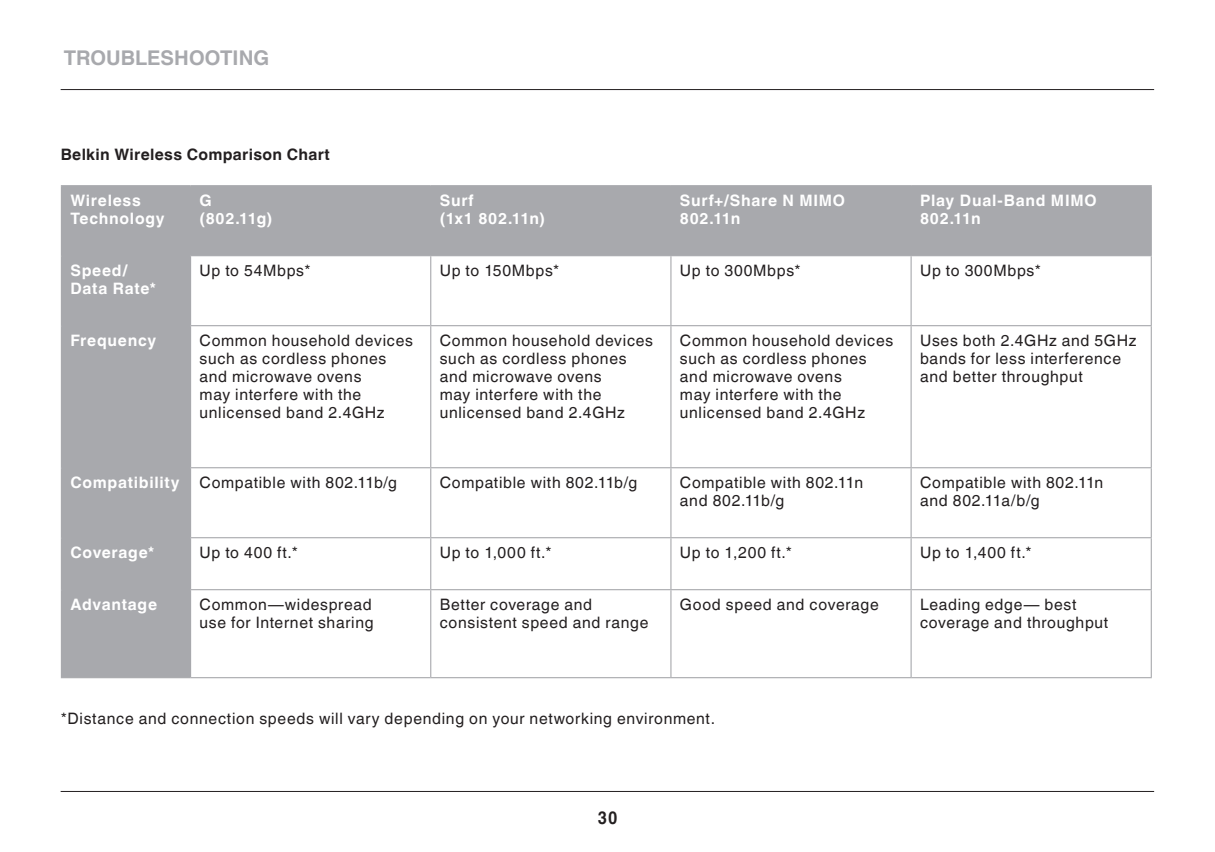
<style>
.page{position:relative;width:1215px;height:852px;background:#fff}
.page>*{position:absolute;margin:0;border:0;box-sizing:border-box;transform-origin:0 0}
.t1{font:700 20.25px "Helvetica World";color:#a8a9ad}
.t2{font:700 18px "Helvetica World";color:#231f20;scale:.9 1}
.body_plain{font:15.75px/18px "Helvetica World";letter-spacing:.045em;color:#231f20}
.body_subheaders{font:700 15.75px/18px "Helvetica World";letter-spacing:.045em;color:#fff}
.t3{font:700 15.75px "Helvetica World";letter-spacing:.02em;color:#231f20}
</style>
<div class="page">
<hr style="left:61px;top:790px;width:1093px;height:1px;background:#231f20">
<hr style="left:61px;top:89px;width:1093px;height:1px;background:#231f20">
<div style="left:62px;top:186px;width:128px;height:490px;background:#a8a9ad"></div>
<div style="left:191px;top:186px;width:960px;height:69px;background:#a8a9ad"></div>
<hr style="left:61px;top:185px;width:130px;height:1px;background:#a8a9ad">
<hr style="left:61px;top:186px;width:1px;height:69px;background:#a8a9ad">
<hr style="left:191px;top:185px;width:240px;height:1px;background:#a8a9ad">
<hr style="left:190px;top:186px;width:1px;height:69px;background:#a8a9ad">
<hr style="left:431px;top:185px;width:240px;height:1px;background:#a8a9ad">
<hr style="left:430px;top:186px;width:1px;height:69px;background:#a8a9ad">
<hr style="left:671px;top:185px;width:240px;height:1px;background:#a8a9ad">
<hr style="left:670px;top:186px;width:2px;height:69px;background:#a8a9ad">
<hr style="left:911px;top:185px;width:241px;height:1px;background:#a8a9ad">
<hr style="left:911px;top:186px;width:1px;height:69px;background:#a8a9ad">
<hr style="left:1151px;top:186px;width:1px;height:69px;background:#a8a9ad">
<hr style="left:61px;top:255px;width:130px;height:1px;background:#a8a9ad">
<hr style="left:61px;top:256px;width:1px;height:69px;background:#a8a9ad">
<hr style="left:191px;top:255px;width:240px;height:1px;background:#a8a9ad">
<hr style="left:190px;top:256px;width:1px;height:69px;background:#a8a9ad">
<hr style="left:431px;top:255px;width:240px;height:1px;background:#a8a9ad">
<hr style="left:430px;top:256px;width:1px;height:69px;background:#a8a9ad">
<hr style="left:671px;top:255px;width:240px;height:1px;background:#a8a9ad">
<hr style="left:670px;top:256px;width:2px;height:69px;background:#a8a9ad">
<hr style="left:911px;top:255px;width:241px;height:1px;background:#a8a9ad">
<hr style="left:911px;top:256px;width:1px;height:69px;background:#a8a9ad">
<hr style="left:1151px;top:256px;width:1px;height:69px;background:#a8a9ad">
<hr style="left:61px;top:325px;width:130px;height:1px;background:#a8a9ad">
<hr style="left:61px;top:326px;width:1px;height:141px;background:#a8a9ad">
<hr style="left:191px;top:325px;width:240px;height:1px;background:#a8a9ad">
<hr style="left:190px;top:326px;width:1px;height:141px;background:#a8a9ad">
<hr style="left:431px;top:325px;width:240px;height:1px;background:#a8a9ad">
<hr style="left:430px;top:326px;width:1px;height:141px;background:#a8a9ad">
<hr style="left:671px;top:325px;width:240px;height:1px;background:#a8a9ad">
<hr style="left:670px;top:326px;width:2px;height:141px;background:#a8a9ad">
<hr style="left:911px;top:325px;width:241px;height:1px;background:#a8a9ad">
<hr style="left:911px;top:326px;width:1px;height:141px;background:#a8a9ad">
<hr style="left:1151px;top:326px;width:1px;height:141px;background:#a8a9ad">
<hr style="left:61px;top:467px;width:130px;height:1px;background:#a8a9ad">
<hr style="left:61px;top:468px;width:1px;height:69px;background:#a8a9ad">
<hr style="left:191px;top:467px;width:240px;height:1px;background:#a8a9ad">
<hr style="left:190px;top:468px;width:1px;height:69px;background:#a8a9ad">
<hr style="left:431px;top:467px;width:240px;height:1px;background:#a8a9ad">
<hr style="left:430px;top:468px;width:1px;height:69px;background:#a8a9ad">
<hr style="left:671px;top:467px;width:240px;height:1px;background:#a8a9ad">
<hr style="left:670px;top:468px;width:2px;height:69px;background:#a8a9ad">
<hr style="left:911px;top:467px;width:241px;height:1px;background:#a8a9ad">
<hr style="left:911px;top:468px;width:1px;height:69px;background:#a8a9ad">
<hr style="left:1151px;top:468px;width:1px;height:69px;background:#a8a9ad">
<hr style="left:61px;top:537px;width:130px;height:1px;background:#a8a9ad">
<hr style="left:61px;top:538px;width:1px;height:50px;background:#a8a9ad">
<hr style="left:191px;top:537px;width:240px;height:1px;background:#a8a9ad">
<hr style="left:190px;top:538px;width:1px;height:50px;background:#a8a9ad">
<hr style="left:431px;top:537px;width:240px;height:1px;background:#a8a9ad">
<hr style="left:430px;top:538px;width:1px;height:50px;background:#a8a9ad">
<hr style="left:671px;top:537px;width:240px;height:1px;background:#a8a9ad">
<hr style="left:670px;top:538px;width:2px;height:50px;background:#a8a9ad">
<hr style="left:911px;top:537px;width:241px;height:1px;background:#a8a9ad">
<hr style="left:911px;top:538px;width:1px;height:50px;background:#a8a9ad">
<hr style="left:1151px;top:538px;width:1px;height:50px;background:#a8a9ad">
<hr style="left:61px;top:588px;width:130px;height:2px;background:#a8a9ad">
<hr style="left:61px;top:590px;width:1px;height:86px;background:#a8a9ad">
<hr style="left:191px;top:588px;width:240px;height:2px;background:#a8a9ad">
<hr style="left:190px;top:590px;width:1px;height:86px;background:#a8a9ad">
<hr style="left:431px;top:588px;width:240px;height:2px;background:#a8a9ad">
<hr style="left:430px;top:590px;width:1px;height:86px;background:#a8a9ad">
<hr style="left:671px;top:588px;width:240px;height:2px;background:#a8a9ad">
<hr style="left:670px;top:590px;width:2px;height:86px;background:#a8a9ad">
<hr style="left:911px;top:588px;width:241px;height:2px;background:#a8a9ad">
<hr style="left:911px;top:590px;width:1px;height:86px;background:#a8a9ad">
<hr style="left:1151px;top:590px;width:1px;height:86px;background:#a8a9ad">
<hr style="left:61px;top:676px;width:130px;height:1px;background:#a8a9ad">
<hr style="left:191px;top:676px;width:240px;height:1px;background:#a8a9ad">
<hr style="left:431px;top:676px;width:240px;height:1px;background:#a8a9ad">
<hr style="left:671px;top:676px;width:240px;height:1px;background:#a8a9ad">
<hr style="left:911px;top:676px;width:241px;height:1px;background:#a8a9ad">
<p class="t1" style="left:64px;top:46px;width:141px">Trou bleshoot</p>
<p class="t1" style="left:233px;top:46px;width:38px">ing</p>
<p class="t3" style="left:61px;top:145px;width:271px">Belkin Wireless Comparison Chart</p>
<p class="body_subheaders" style="left:70px;top:191px;width:96px">Wireless<br>Technology</p>
<p class="body_subheaders" style="left:200px;top:191px;width:74px">G (802.11g)</p>
<p class="body_subheaders" style="left:440px;top:191px;width:107px">Surf<br>(1x1 802.11n)</p>
<p class="body_subheaders" style="left:680px;top:191px;width:167px">Surf+/Share N MIMO<br>802.11n</p>
<p class="body_subheaders" style="left:920px;top:191px;width:178px">Play Dual-Band MIMO<br>802.11n</p>
<p class="body_subheaders" style="left:70px;top:261px;width:87px">Speed/<br>Data Rate*</p>
<p class="body_plain" style="left:200px;top:261px;width:112px">Up to 54Mbps*</p>
<p class="body_plain" style="left:440px;top:261px;width:121px">Up to 150Mbps*</p>
<p class="body_plain" style="left:680px;top:261px;width:122px">Up to 300Mbps*</p>
<p class="body_plain" style="left:920px;top:261px;width:122px">Up to 300Mbps*</p>
<p class="body_subheaders" style="left:70px;top:331px;width:87px">Frequency</p>
<p class="body_plain" style="left:200px;top:331px;width:215px">Common household devices such as cordless phones and microwave ovens<br>may interfere with the unlicensed band 2.4GHz</p>
<p class="body_plain" style="left:440px;top:331px;width:215px">Common household devices such as cordless phones and microwave ovens<br>may interfere with the unlicensed band 2.4GHz</p>
<p class="body_plain" style="left:680px;top:331px;width:215px">Common household devices such as cordless phones and microwave ovens<br>may interfere with the unlicensed band 2.4GHz</p>
<p class="body_plain" style="left:920px;top:331px;width:218px">Uses both 2.4GHz and 5GHz bands for less interference and better throughput</p>
<p class="body_subheaders" style="left:70px;top:473px;width:111px">Compatibility</p>
<p class="body_plain" style="left:200px;top:473px;width:199px">Compatible with 802.11b/g</p>
<p class="body_plain" style="left:440px;top:473px;width:199px">Compatible with 802.11b/g</p>
<p class="body_plain" style="left:680px;top:473px;width:185px">Compatible with 802.11n and 802.11b/g</p>
<p class="body_plain" style="left:920px;top:473px;width:185px">Compatible with 802.11n and 802.11a/b/g</p>
<p class="body_subheaders" style="left:70px;top:543px;width:85px">Coverage*</p>
<p class="body_plain" style="left:200px;top:543px;width:100px">Up to 400 ft.*</p>
<p class="body_plain" style="left:440px;top:543px;width:113px">Up to 1,000 ft.*</p>
<p class="body_plain" style="left:680px;top:543px;width:113px">Up to 1,200 ft.*</p>
<p class="body_plain" style="left:920px;top:543px;width:113px">Up to 1,400 ft.*</p>
<p class="body_subheaders" style="left:70px;top:595px;width:88px">Advantage</p>
<p class="body_plain" style="left:200px;top:595px;width:176px">Common—widespread use for Internet sharing</p>
<p class="body_plain" style="left:440px;top:595px;width:210px">Better coverage and consistent speed and range</p>
<p class="body_plain" style="left:680px;top:595px;width:200px">Good speed and coverage</p>
<p class="body_plain" style="left:920px;top:595px;width:190px">Leading edge— best coverage and throughput</p>
<p class="body_plain" style="left:61px;top:709px;width:653px">*Distance and connection speeds will vary depending on your networking environment.</p>
<p class="t2" style="left:598px;top:806px;width:23px">30</p>
</div>
